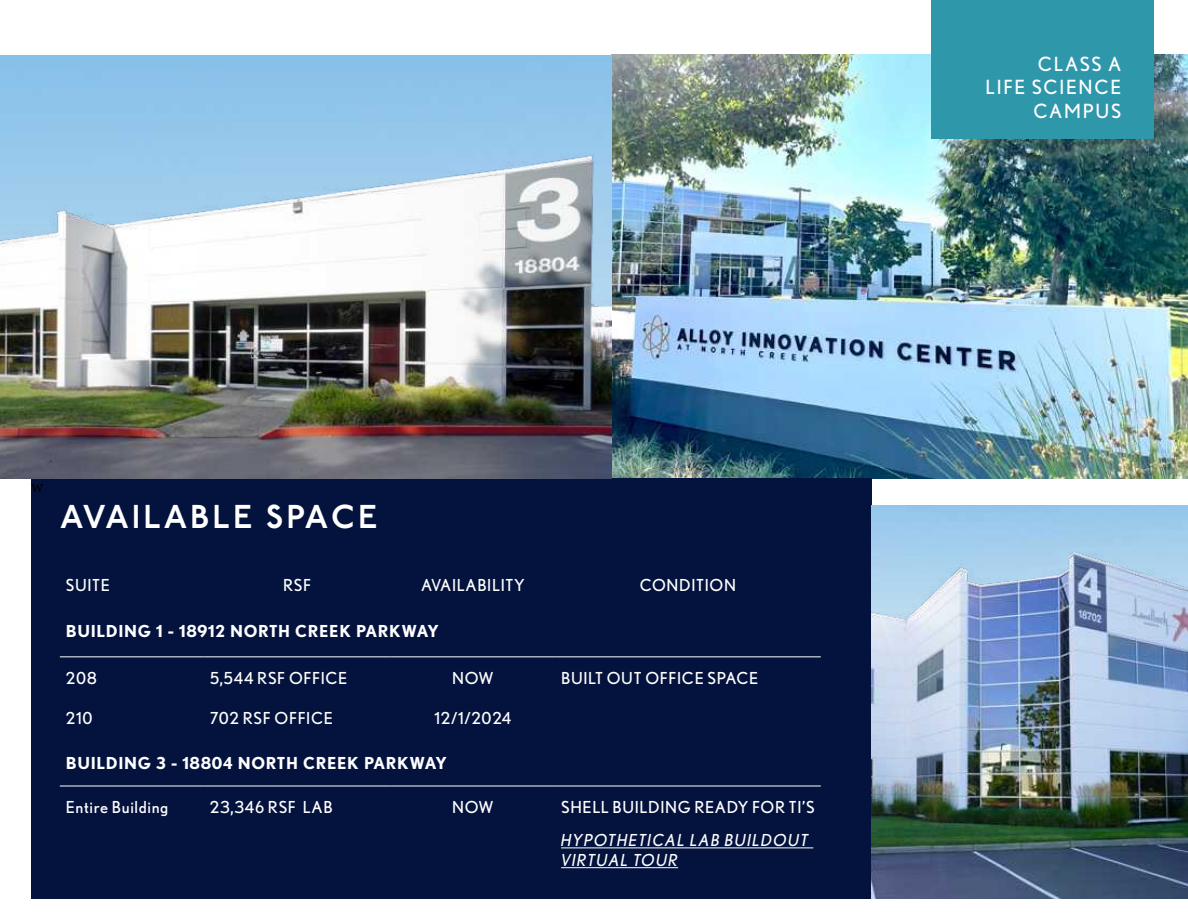
<style>
.page{position:relative;width:1188px;height:918px;background:#fff}
.page>*{position:absolute;margin:0;border:0;box-sizing:border-box;transform-origin:0 0}
.t1{font:600 33px "P22 Underground";letter-spacing:.1em;color:#fff}
.t2{font:19.5px/23.4px "Nobel";letter-spacing:.09em;color:#fff;text-align:right}
.t3{font:18px "Minion Pro";color:#000}
.t4{font:16.5px "Nobel";letter-spacing:.04em;color:#fff}
.t5{font:700 16.5px "Nobel";letter-spacing:.04em;color:#fff}
.t6{font:italic 16.5px/19.8px "Nobel";letter-spacing:.08em;color:#fff}
</style>
<div class="page">
<img style="left:612px;top:54px;width:576px;height:424px">
<div style="left:31px;top:478px;width:841px;height:421px;background:#04133e"></div>
<img style="left:871px;top:506px;width:317px;height:45px">
<img style="left:871px;top:551px;width:317px;height:348px">
<div style="left:932px;top:0;width:222px;height:138px;background:#2e97aa"></div>
<hr style="left:60px;top:786px;width:144px;height:1px;background:#fff">
<hr style="left:204px;top:786px;width:187px;height:1px;background:#fff">
<hr style="left:391px;top:786px;width:164px;height:1px;background:#fff">
<hr style="left:555px;top:786px;width:266px;height:1px;background:#fff">
<hr style="left:60px;top:657px;width:144px;height:1px;background:#fff">
<hr style="left:204px;top:657px;width:187px;height:1px;background:#fff">
<hr style="left:391px;top:657px;width:164px;height:1px;background:#fff">
<hr style="left:555px;top:657px;width:266px;height:1px;background:#fff">
<hr style="left:561px;top:848px;width:252px;height:1px;background:#fff">
<hr style="left:561px;top:867px;width:117px;height:1px;background:#fff">
<img style="left:0;top:85px;width:612px;height:393px">
<p class="t3" style="left:31px;top:474px;width:14px">w</p>
<h1 class="t1" style="left:60px;top:498px;width:318px">AVAILABLE SPACE</h1>
<p class="t4" style="left:66px;top:576px;width:46px">SUITE</p>
<p class="t4" style="left:283px;top:576px;width:29px">RSF</p>
<p class="t4" style="left:421px;top:576px;width:105px">AVAILABILITY</p>
<p class="t4" style="left:640px;top:576px;width:98px">CONDITION</p>
<p class="t5" style="left:66px;top:622px;width:375px">BUILDING 1 - 18912 NORTH CREEK PARKWAY</p>
<p class="t4" style="left:66px;top:668px;width:33px">208</p>
<p class="t4" style="left:210px;top:668px;width:139px">5,544 RSF OFFICE</p>
<p class="t4" style="left:452px;top:668px;width:43px">NOW</p>
<p class="t4" style="left:561px;top:668px;width:199px">BUILT OUT OFFICE SPACE</p>
<p class="t4" style="left:66px;top:709px;width:28px">210</p>
<p class="t4" style="left:210px;top:709px;width:125px">702 RSF OFFICE</p>
<p class="t4" style="left:434px;top:709px;width:79px">12/1/2024</p>
<p class="t5" style="left:66px;top:753px;width:382px">BUILDING 3 - 18804 NORTH CREEK PARKWAY</p>
<p class="t4" style="left:66px;top:797px;width:104px">Entire Building</p>
<p class="t4" style="left:210px;top:797px;width:124px">23,346 RSF LAB</p>
<p class="t4" style="left:452px;top:797px;width:43px">NOW</p>
<p class="t4" style="left:561px;top:797px;width:255px">SHELL BUILDING READY FOR TI’S</p>
<p class="t6" style="left:561px;top:830px;width:249px">HYPOTHETICAL LAB BUILDOUT<br>VIRTUAL TOUR</p>
<p class="t2" style="left:986px;top:52px;width:137px">CLASS A<br>LIFE SCIENCE<br>CAMPUS</p>
</div>
